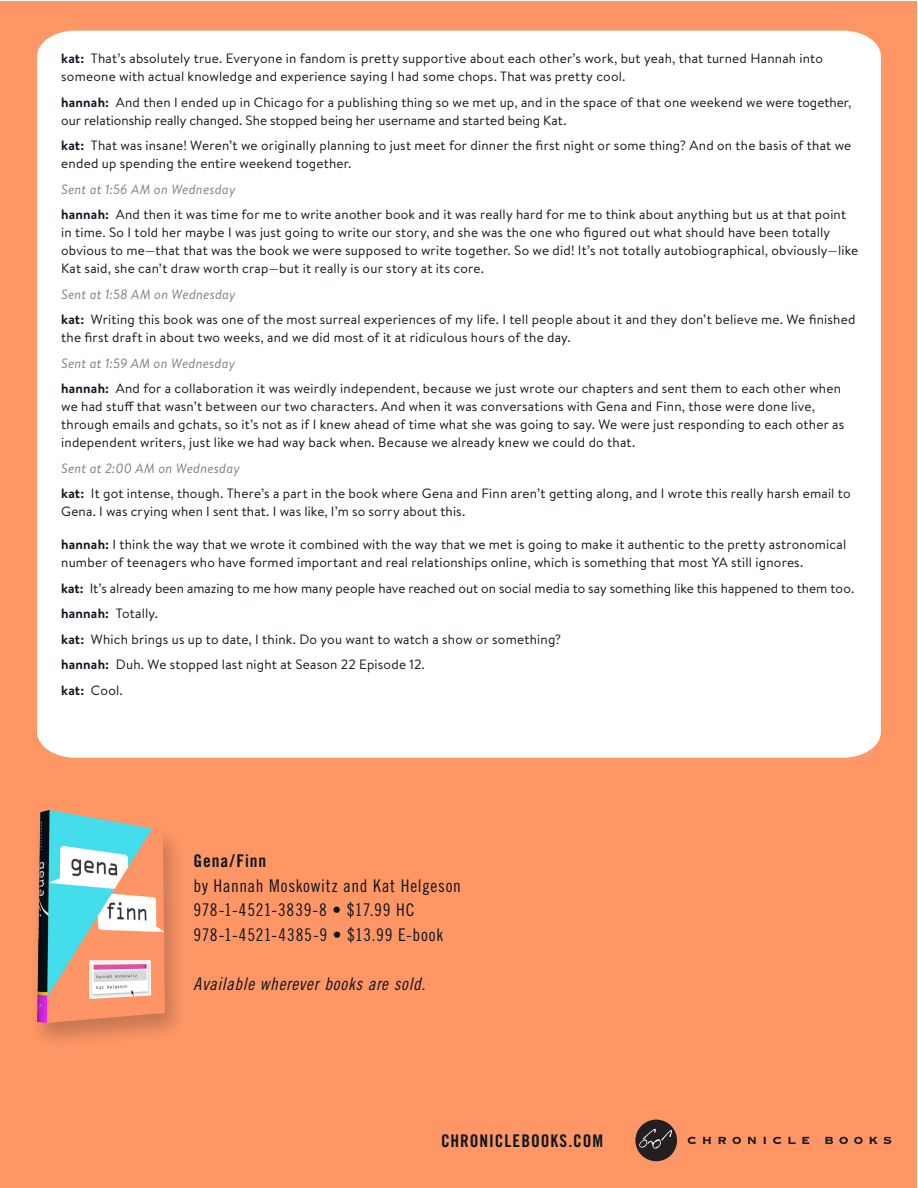
<style>
.page{position:relative;width:918px;height:1188px;background:#fff}
.page>*{position:absolute;margin:0;border:0;box-sizing:border-box;transform-origin:0 0}
.Blog_Text_-_Blog_Inf{font:17.4px "Trade Gothic LT Std Cn 18";letter-spacing:.04em;color:#0d1720}
.Blog_Text_-_Blog_Inf-2{font:17.4px "Trade Gothic LT Std Cn 18 Obl";letter-spacing:.035em;color:#0d1720}
.Blog_Text_-_Blog_Inf-3{font:17.4px "Trade Gothic LT Std Bd Cn 20";letter-spacing:.055em;color:#0d1720}
.Blog_Text_-_Blog_Inf-4{font:13.5px "Brandon Text";letter-spacing:.015em;color:#0d1720}
.Blog_Text_-_Blog_Inf-5{font:italic 13.5px "Brandon Text";letter-spacing:.015em;color:#7d8186}
.s1{font-weight:700}
</style>
<div class="page">
<div style="left:1px;top:1px;width:916px;height:1186px;background:#ff9666"></div>
<div style="left:37px;top:30px;width:844px;height:728px;background:#fff"></div>
<div style="left:29px;top:809px;width:158px;height:242px;background:#231f20;opacity:.25"></div>
<img style="left:37px;top:810px;width:128px;height:213px">
<div style="left:635px;top:1120px;width:42px;height:41px;background:#231f20;border-radius:50%"></div>
<svg style="left:639px;top:1129px;width:33px;height:20px"></svg>
<svg style="left:688px;top:1137px;width:8px;height:7px"></svg>
<svg style="left:703px;top:1137px;width:8px;height:7px"></svg>
<svg style="left:718px;top:1137px;width:8px;height:7px"></svg>
<svg style="left:732px;top:1137px;width:9px;height:7px"></svg>
<svg style="left:748px;top:1137px;width:8px;height:7px"></svg>
<svg style="left:763px;top:1137px;width:3px;height:7px"></svg>
<svg style="left:773px;top:1137px;width:8px;height:7px"></svg>
<svg style="left:788px;top:1137px;width:8px;height:7px"></svg>
<svg style="left:802px;top:1136px;width:7px;height:8px"></svg>
<svg style="left:825px;top:1137px;width:8px;height:7px"></svg>
<svg style="left:839px;top:1137px;width:9px;height:7px"></svg>
<svg style="left:854px;top:1137px;width:9px;height:7px"></svg>
<svg style="left:869px;top:1137px;width:22px;height:7px"></svg>
<p class="Blog_Text_-_Blog_Inf-4" style="left:61px;top:50px;width:763px"><span class="s1">kat:</span> That’s absolutely true. Everyone in fandom is pretty supportive about each other’s work, but yeah, that turned Hannah into</p>
<p class="Blog_Text_-_Blog_Inf-4" style="left:61px;top:68px;width:566px">someone with actual knowledge and experience saying I had some chops. That was pretty cool.</p>
<p class="Blog_Text_-_Blog_Inf-4" style="left:61px;top:93px;width:792px"><span class="s1">hannah:</span> And then I ended up in Chicago for a publishing thing so we met up, and in the space of that one weekend we were together,</p>
<p class="Blog_Text_-_Blog_Inf-4" style="left:61px;top:111px;width:507px">our relationship really changed. She stopped being her username and started being Kat.</p>
<p class="Blog_Text_-_Blog_Inf-4" style="left:61px;top:137px;width:792px"><span class="s1">kat:</span> That was insane! Weren’t we originally planning to just meet for dinner the first night or some thing? And on the basis of that we</p>
<p class="Blog_Text_-_Blog_Inf-4" style="left:61px;top:155px;width:292px">ended up spending the entire weekend together.</p>
<p class="Blog_Text_-_Blog_Inf-5" style="left:61px;top:180px;width:176px">Sent at 1:56 AM on Wednesday</p>
<p class="Blog_Text_-_Blog_Inf-4" style="left:61px;top:206px;width:786px"><span class="s1">hannah:</span> And then it was time for me to write another book and it was really hard for me to think about anything but us at that point</p>
<p class="Blog_Text_-_Blog_Inf-4" style="left:61px;top:224px;width:771px">in time. So I told her maybe I was just going to write our story, and she was the one who figured out what should have been totally</p>
<p class="Blog_Text_-_Blog_Inf-4" style="left:61px;top:242px;width:799px">obvious to me—that that was the book we were supposed to write together. So we did! It’s not totally autobiographical, obviously—like</p>
<p class="Blog_Text_-_Blog_Inf-4" style="left:61px;top:260px;width:424px">Kat said, she can’t draw worth crap—but it really is our story at its core.</p>
<p class="Blog_Text_-_Blog_Inf-5" style="left:61px;top:285px;width:176px">Sent at 1:58 AM on Wednesday</p>
<p class="Blog_Text_-_Blog_Inf-4" style="left:61px;top:311px;width:796px"><span class="s1">kat:</span> Writing this book was one of the most surreal experiences of my life. I tell people about it and they don’t believe me. We finished</p>
<p class="Blog_Text_-_Blog_Inf-4" style="left:61px;top:329px;width:511px">the first draft in about two weeks, and we did most of it at ridiculous hours of the day.</p>
<p class="Blog_Text_-_Blog_Inf-5" style="left:61px;top:354px;width:176px">Sent at 1:59 AM on Wednesday</p>
<p class="Blog_Text_-_Blog_Inf-4" style="left:61px;top:380px;width:781px"><span class="s1">hannah:</span> And for a collaboration it was weirdly independent, because we just wrote our chapters and sent them to each other when</p>
<p class="Blog_Text_-_Blog_Inf-4" style="left:61px;top:398px;width:755px">we had stuff that wasn’t between our two characters. And when it was conversations with Gena and Finn, those were done live,</p>
<p class="Blog_Text_-_Blog_Inf-4" style="left:61px;top:416px;width:785px">through emails and gchats, so it’s not as if I knew ahead of time what she was going to say. We were just responding to each other as</p>
<p class="Blog_Text_-_Blog_Inf-4" style="left:61px;top:434px;width:576px">independent writers, just like we had way back when. Because we already knew we could do that.</p>
<p class="Blog_Text_-_Blog_Inf-5" style="left:61px;top:459px;width:180px">Sent at 2:00 AM on Wednesday</p>
<p class="Blog_Text_-_Blog_Inf-4" style="left:61px;top:485px;width:791px"><span class="s1">kat:</span> It got intense, though. There’s a part in the book where Gena and Finn aren’t getting along, and I wrote this really harsh email to</p>
<p class="Blog_Text_-_Blog_Inf-4" style="left:61px;top:503px;width:406px">Gena. I was crying when I sent that. I was like, I’m so sorry about this.</p>
<p class="Blog_Text_-_Blog_Inf-4" style="left:61px;top:536px;width:787px"><span class="s1">hannah:</span> I think the way that we wrote it combined with the way that we met is going to make it authentic to the pretty astronomical</p>
<p class="Blog_Text_-_Blog_Inf-4" style="left:61px;top:554px;width:744px">number of teenagers who have formed important and real relationships online, which is something that most YA still ignores.</p>
<p class="Blog_Text_-_Blog_Inf-4" style="left:61px;top:579px;width:795px"><span class="s1">kat:</span> It’s already been amazing to me how many people have reached out on social media to say something like this happened to them too.</p>
<p class="Blog_Text_-_Blog_Inf-4" style="left:61px;top:605px;width:98px"><span class="s1">hannah:</span> Totally.</p>
<p class="Blog_Text_-_Blog_Inf-4" style="left:61px;top:630px;width:502px"><span class="s1">kat:</span> Which brings us up to date, I think. Do you want to watch a show or something?</p>
<p class="Blog_Text_-_Blog_Inf-4" style="left:61px;top:656px;width:365px"><span class="s1">hannah:</span> Duh. We stopped last night at Season 22 Episode 12.</p>
<p class="Blog_Text_-_Blog_Inf-4" style="left:61px;top:681px;width:63px"><span class="s1">kat:</span> Cool.</p>
<p class="Blog_Text_-_Blog_Inf-3" style="left:194px;top:851px;width:74px">Gena/Finn</p>
<p class="Blog_Text_-_Blog_Inf" style="left:194px;top:875px;width:269px">by Hannah Moskowitz and Kat Helgeson</p>
<p class="Blog_Text_-_Blog_Inf" style="left:194px;top:900px;width:222px">978-1-4521-3839-8 • $17.99 HC</p>
<p class="Blog_Text_-_Blog_Inf" style="left:194px;top:924px;width:251px">978-1-4521-4385-9 • $13.99 E-book</p>
<p class="Blog_Text_-_Blog_Inf-2" style="left:194px;top:973px;width:233px">Available wherever books are sold.</p>
<p class="Blog_Text_-_Blog_Inf-3" style="left:441px;top:1130px;width:164px">CHRONICLEBOOKS.COM</p>
</div>
